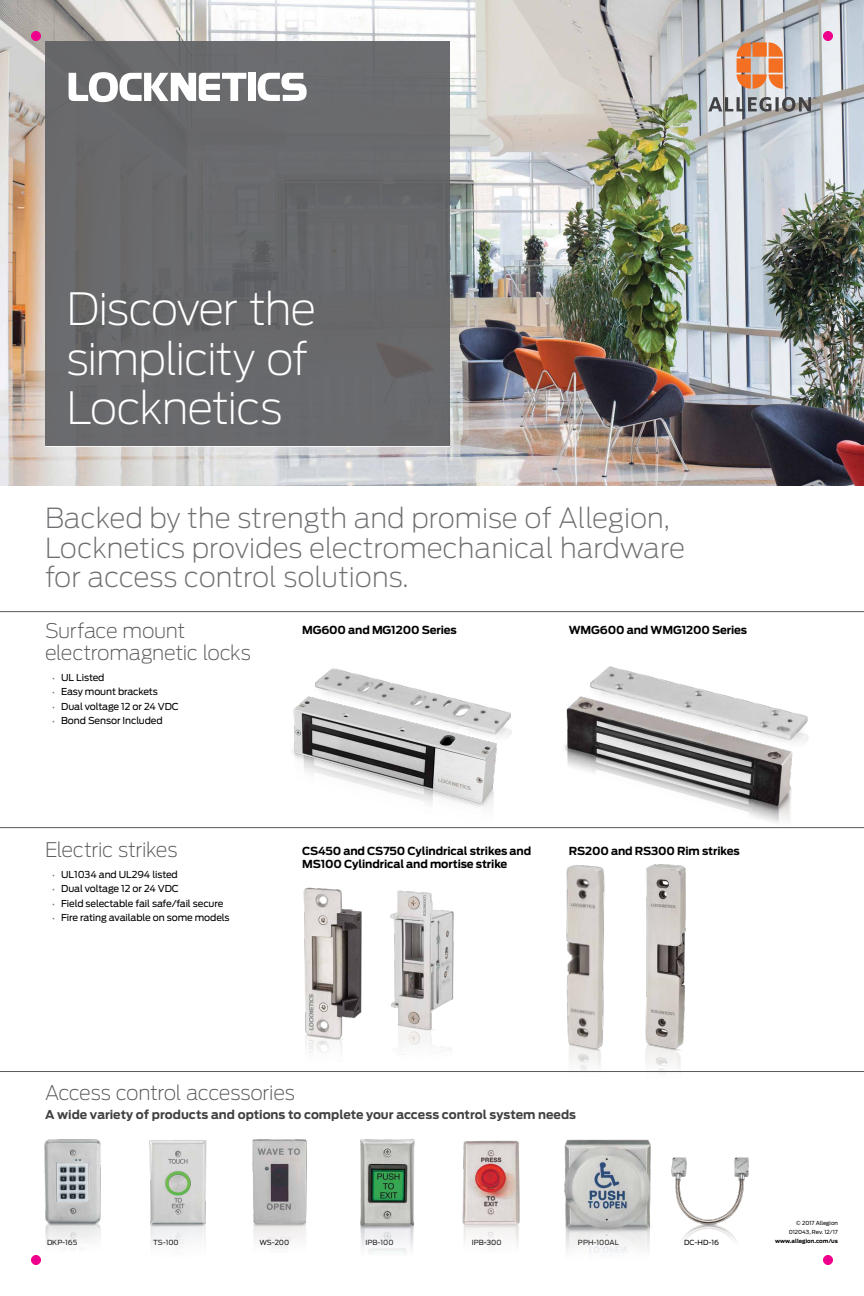
<style>
.page{position:relative;width:864px;height:1296px;background:#fff}
.page>*{position:absolute;margin:0;border:0;box-sizing:border-box;transform-origin:0 0}
.t1{font:200 44.2px/49.4px "Antenna";letter-spacing:-.03em;color:#fff}
.t2{font:200 27.5px/29px "Antenna";color:#6d6e71}
.t3{font:200 20px/21.5px "Antenna";letter-spacing:-.02em;color:#58595b}
.t4{font:700 12px "Antenna";color:#414042}
.t5{font:700 11px/13px "Antenna";letter-spacing:-.01em;color:#000}
.t6{font:9.5px "Antenna";letter-spacing:-.01em;color:#000}
.t7{font:7px "Antenna";color:#000}
.t8{font:5.5px/9px "Antenna";color:#000;text-align:right}
.t9{font:700 5.5px "Antenna";color:#000}
.s1{font-size:8px;color:#6d6e71}
</style>
<div class="page">
<img style="left:0;top:0;width:864px;height:486px">
<div style="left:45px;top:41px;width:405px;height:405px;background:#6d6e71"></div>
<div style="left:248px;top:73px;width:8px;height:28px;background:#fff"></div>
<svg style="left:258px;top:73px;width:49px;height:28px"></svg>
<svg style="left:69px;top:72px;width:177px;height:30px"></svg>
<svg style="left:737px;top:42px;width:51px;height:47px;background:#df9469"></svg>
<svg style="left:708px;top:97px;width:108px;height:15px;background:#8e9093"></svg>
<img style="left:303px;top:887px;width:59px;height:166px">
<img style="left:390px;top:890px;width:64px;height:165px">
<img style="left:522px;top:763px;width:293px;height:65px">
<img style="left:564px;top:666px;width:244px;height:97px">
<img style="left:291px;top:668px;width:253px;height:140px">
<img style="left:566px;top:865px;width:39px;height:206px">
<img style="left:645px;top:864px;width:41px;height:209px">
<hr style="left:0;top:828px;width:864px;height:1px;background:#58595b">
<hr style="left:0;top:612px;width:864px;height:1px;background:#58595b">
<hr style="left:0;top:1071px;width:864px;height:1px;background:#58595b">
<img style="left:360px;top:1139px;width:55px;height:114px">
<img style="left:462px;top:1140px;width:58px;height:108px">
<img style="left:31px;top:1139px;width:70px;height:126px">
<img style="left:149px;top:1140px;width:58px;height:108px">
<img style="left:252px;top:1139px;width:55px;height:109px">
<img style="left:564px;top:1139px;width:87px;height:114px">
<img style="left:671px;top:1157px;width:78px;height:84px">
<div style="left:32px;top:32px;width:8px;height:8px;background:#ec008c;border-radius:50%"></div>
<div style="left:31px;top:31px;width:10px;height:10px;border:1px solid #ec008c;border-radius:50%"></div>
<div style="left:32px;top:1256px;width:8px;height:8px;background:#ec008c;border-radius:50%"></div>
<div style="left:31px;top:1255px;width:10px;height:10px;border:1px solid #ec008c;border-radius:50%"></div>
<div style="left:824px;top:32px;width:8px;height:8px;background:#ec008c;border-radius:50%"></div>
<div style="left:823px;top:31px;width:10px;height:10px;border:1px solid #ec008c;border-radius:50%"></div>
<div style="left:824px;top:1256px;width:8px;height:8px;background:#ec008c;border-radius:50%"></div>
<div style="left:823px;top:1255px;width:10px;height:10px;border:1px solid #ec008c;border-radius:50%"></div>
<h1 class="t1" style="left:66px;top:283px;width:251px">Discover the simplicity of<br>Locknetics</h1>
<h2 class="t2" style="left:45px;top:503px;width:642px">Backed by the strength and promise of Allegion,<br>Locknetics provides electromechanical hardware for access control solutions.</h2>
<p class="t5" style="left:569px;top:624px;width:180px">WMG600 and WMG1200 Series</p>
<h3 class="t3" style="left:45px;top:620px;width:207px">Surface mount electromagnetic locks</h3>
<p class="t6" style="left:52px;top:671px;width:54px"><span class="s1">•</span> UL Listed</p>
<p class="t6" style="left:52px;top:686px;width:107px"><span class="s1">•</span> Easy mount brackets</p>
<p class="t6" style="left:52px;top:700px;width:128px"><span class="s1">•</span> Dual voltage 12 or 24 VDC</p>
<p class="t6" style="left:52px;top:715px;width:112px"><span class="s1">•</span> Bond Sensor Included</p>
<p class="t5" style="left:302px;top:624px;width:156px">MG600 and MG1200 Series</p>
<h3 class="t3" style="left:45px;top:838px;width:134px">Electric strikes</h3>
<p class="t6" style="left:52px;top:868px;width:127px"><span class="s1">•</span> UL1034 and UL294 listed</p>
<p class="t6" style="left:52px;top:883px;width:128px"><span class="s1">•</span> Dual voltage 12 or 24 VDC</p>
<p class="t6" style="left:52px;top:897px;width:173px"><span class="s1">•</span> Field selectable fail safe/fail secure</p>
<p class="t6" style="left:52px;top:912px;width:179px"><span class="s1">•</span> Fire rating available on some models</p>
<p class="t5" style="left:302px;top:845px;width:231px">CS450 and CS750 Cylindrical strikes and<br>MS100 Cylindrical and mortise strike</p>
<p class="t5" style="left:569px;top:845px;width:172px">RS200 and RS300 Rim strikes</p>
<h3 class="t3" style="left:45px;top:1081px;width:252px">Access control accessories</h3>
<p class="t4" style="left:45px;top:1106px;width:533px">A wide variety of products and options to complete your access control system needs</p>
<p class="t8" style="left:789px;top:1218px;width:51px">© 2017 Allegion<br>012043, Rev. 12/17</p>
<p class="t7" style="left:47px;top:1238px;width:32px">DKP-165</p>
<p class="t7" style="left:153px;top:1238px;width:27px">TS-100</p>
<p class="t7" style="left:259px;top:1238px;width:31px">WS-200</p>
<p class="t9" style="left:775px;top:1237px;width:64px">www.allegion.com/us</p>
<p class="t7" style="left:366px;top:1238px;width:30px">IPB-100</p>
<p class="t7" style="left:472px;top:1238px;width:31px">IPB-300</p>
<p class="t7" style="left:578px;top:1238px;width:42px">PPH-100AL</p>
<p class="t7" style="left:684px;top:1238px;width:36px">DC-HD-16</p>
</div>
